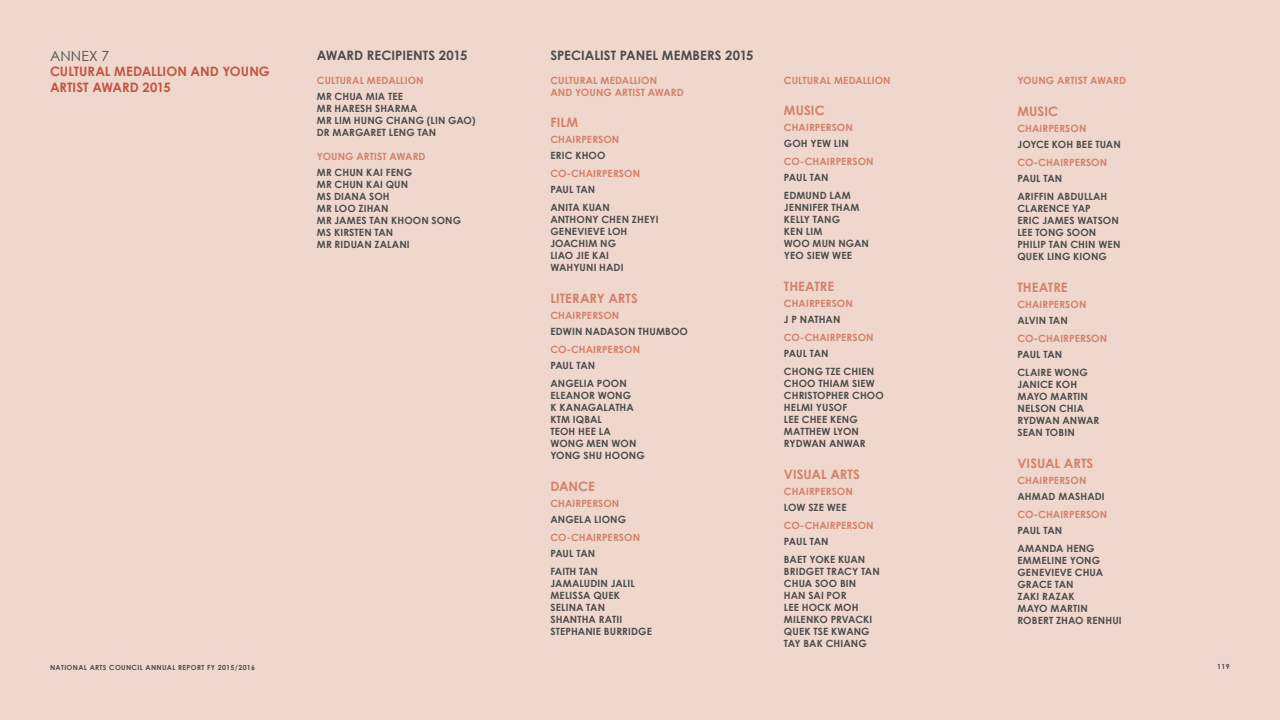
<style>
.page{position:relative;width:1280px;height:720px;background:#efd7cd}
.page>*{position:absolute;margin:0;border:0;box-sizing:border-box;transform-origin:0 0}
.t1{font:14px "Century Gothic";letter-spacing:.01em;color:#4d4d4d}
.t2{font:700 13px "Century Gothic";letter-spacing:.005em;color:#d38169}
.t3{font:700 13px "Century Gothic";color:#4d4d4d}
.t4{font:700 13px/15.6px "Century Gothic";color:#c5543f}
.t5{font:700 10px/12px "Century Gothic";letter-spacing:.01em;color:#4d4d4d}
.t6{font:700 10px/12px "Century Gothic";letter-spacing:.01em;color:#d38169}
.t7{font:700 7px "Century Gothic";letter-spacing:.05em;color:#4d4d4d}
</style>
<div class="page">
<h1 class="t1" style="left:50px;top:46px;width:61px">ANNEX 7</h1>
<h2 class="t4" style="left:50px;top:63px;width:221px">CULTURAL MEDALLION AND YOUNG<br>ARTIST AWARD 2015</h2>
<h2 class="t3" style="left:317px;top:45px;width:152px">AWARD RECIPIENTS 2015</h2>
<p class="t6" style="left:317px;top:74px;width:108px">CULTURAL MEDALLION</p>
<p class="t5" style="left:317px;top:90px;width:160px">MR CHUA MIA TEE<br>MR HARESH SHARMA<br>MR LIM HUNG CHANG (LIN GAO)<br>DR MARGARET LENG TAN</p>
<p class="t6" style="left:317px;top:150px;width:110px">YOUNG ARTIST AWARD</p>
<p class="t5" style="left:317px;top:166px;width:146px">MR CHUN KAI FENG<br>MR CHUN KAI QUN<br>MS DIANA SOH<br>MR LOO ZIHAN<br>MR JAMES TAN KHOON SONG<br>MS KIRSTEN TAN<br>MR RIDUAN ZALANI</p>
<h2 class="t3" style="left:550px;top:45px;width:205px">SPECIALIST PANEL MEMBERS 2015</h2>
<p class="t6" style="left:550px;top:74px;width:135px">CULTURAL MEDALLION<br>AND YOUNG ARTIST AWARD</p>
<h2 class="t2" style="left:550px;top:112px;width:29px">FILM</h2>
<p class="t6" style="left:550px;top:133px;width:70px">CHAIRPERSON</p>
<p class="t5" style="left:550px;top:149px;width:57px">ERIC KHOO</p>
<p class="t6" style="left:550px;top:167px;width:91px">CO-CHAIRPERSON</p>
<p class="t5" style="left:550px;top:180px;width:61px;line-height:18px">PAUL TAN<br>ANITA KUAN</p>
<p class="t5" style="left:550px;top:213px;width:110px">ANTHONY CHEN ZHEYI<br>GENEVIEVE LOH<br>JOACHIM NG<br>LIAO JIE KAI<br>WAHYUNI HADI</p>
<h2 class="t2" style="left:550px;top:288px;width:89px">LITERARY ARTS</h2>
<p class="t6" style="left:550px;top:309px;width:70px">CHAIRPERSON</p>
<p class="t5" style="left:550px;top:325px;width:139px">EDWIN NADASON THUMBOO</p>
<p class="t6" style="left:550px;top:343px;width:91px">CO-CHAIRPERSON</p>
<p class="t5" style="left:550px;top:356px;width:78px;line-height:18px">PAUL TAN<br>ANGELIA POON</p>
<p class="t5" style="left:550px;top:389px;width:96px">ELEANOR WONG<br>K KANAGALATHA<br>KTM IQBAL<br>TEOH HEE LA<br>WONG MEN WON<br>YONG SHU HOONG</p>
<h2 class="t2" style="left:550px;top:476px;width:46px">DANCE</h2>
<p class="t6" style="left:550px;top:497px;width:70px">CHAIRPERSON</p>
<p class="t5" style="left:550px;top:513px;width:77px">ANGELA LIONG</p>
<p class="t6" style="left:550px;top:531px;width:91px">CO-CHAIRPERSON</p>
<p class="t5" style="left:550px;top:544px;width:49px;line-height:18px">PAUL TAN<br>FAITH TAN</p>
<p class="t5" style="left:550px;top:577px;width:103px">JAMALUDIN JALIL<br>MELISSA QUEK<br>SELINA TAN<br>SHANTHA RATII<br>STEPHANIE BURRIDGE</p>
<p class="t6" style="left:784px;top:73px;width:108px">CULTURAL MEDALLION</p>
<h2 class="t2" style="left:784px;top:100px;width:42px">MUSIC</h2>
<p class="t6" style="left:784px;top:121px;width:70px">CHAIRPERSON</p>
<p class="t5" style="left:784px;top:137px;width:66px">GOH YEW LIN</p>
<p class="t6" style="left:784px;top:155px;width:91px">CO-CHAIRPERSON</p>
<p class="t5" style="left:784px;top:168px;width:69px;line-height:18px">PAUL TAN<br>EDMUND LAM</p>
<p class="t5" style="left:784px;top:201px;width:87px">JENNIFER THAM<br>KELLY TANG<br>KEN LIM<br>WOO MUN NGAN<br>YEO SIEW WEE</p>
<h2 class="t2" style="left:784px;top:276px;width:52px">THEATRE</h2>
<p class="t6" style="left:784px;top:297px;width:70px">CHAIRPERSON</p>
<p class="t5" style="left:784px;top:313px;width:58px">J P NATHAN</p>
<p class="t6" style="left:784px;top:331px;width:91px">CO-CHAIRPERSON</p>
<p class="t5" style="left:784px;top:344px;width:92px;line-height:18px">PAUL TAN<br>CHONG TZE CHIEN</p>
<p class="t5" style="left:784px;top:377px;width:101px">CHOO THIAM SIEW<br>CHRISTOPHER CHOO<br>HELMI YUSOF<br>LEE CHEE KENG<br>MATTHEW LYON<br>RYDWAN ANWAR</p>
<h2 class="t2" style="left:784px;top:464px;width:77px">VISUAL ARTS</h2>
<p class="t6" style="left:784px;top:485px;width:70px">CHAIRPERSON</p>
<p class="t5" style="left:784px;top:501px;width:64px">LOW SZE WEE</p>
<p class="t6" style="left:784px;top:519px;width:91px">CO-CHAIRPERSON</p>
<p class="t5" style="left:784px;top:532px;width:83px;line-height:18px">PAUL TAN<br>BAET YOKE KUAN</p>
<p class="t5" style="left:784px;top:565px;width:97px">BRIDGET TRACY TAN<br>CHUA SOO BIN<br>HAN SAI POR<br>LEE HOCK MOH<br>MILENKO PRVACKI<br>QUEK TSE KWANG<br>TAY BAK CHIANG</p>
<p class="t6" style="left:1017px;top:74px;width:110px">YOUNG ARTIST AWARD</p>
<h2 class="t2" style="left:1017px;top:101px;width:42px">MUSIC</h2>
<p class="t6" style="left:1017px;top:122px;width:70px">CHAIRPERSON</p>
<p class="t5" style="left:1017px;top:138px;width:105px">JOYCE KOH BEE TUAN</p>
<p class="t6" style="left:1017px;top:156px;width:91px">CO-CHAIRPERSON</p>
<p class="t5" style="left:1017px;top:169px;width:91px;line-height:18px">PAUL TAN<br>ARIFFIN ABDULLAH</p>
<p class="t5" style="left:1017px;top:202px;width:104px">CLARENCE YAP<br>ERIC JAMES WATSON<br>LEE TONG SOON<br>PHILIP TAN CHIN WEN<br>QUEK LING KIONG</p>
<h2 class="t2" style="left:1017px;top:277px;width:52px">THEATRE</h2>
<p class="t6" style="left:1017px;top:298px;width:70px">CHAIRPERSON</p>
<p class="t5" style="left:1017px;top:314px;width:52px">ALVIN TAN</p>
<p class="t6" style="left:1017px;top:332px;width:91px">CO-CHAIRPERSON</p>
<p class="t5" style="left:1017px;top:345px;width:72px;line-height:18px">PAUL TAN<br>CLAIRE WONG</p>
<p class="t5" style="left:1017px;top:378px;width:83px">JANICE KOH<br>MAYO MARTIN<br>NELSON CHIA<br>RYDWAN ANWAR<br>SEAN TOBIN</p>
<h2 class="t2" style="left:1017px;top:453px;width:77px">VISUAL ARTS</h2>
<p class="t6" style="left:1017px;top:474px;width:70px">CHAIRPERSON</p>
<p class="t5" style="left:1017px;top:490px;width:89px">AHMAD MASHADI</p>
<p class="t6" style="left:1017px;top:508px;width:91px">CO-CHAIRPERSON</p>
<p class="t5" style="left:1017px;top:521px;width:79px;line-height:18px">PAUL TAN<br>AMANDA HENG</p>
<p class="t5" style="left:1017px;top:554px;width:106px">EMMELINE YONG<br>GENEVIEVE CHUA<br>GRACE TAN<br>ZAKI RAZAK<br>MAYO MARTIN<br>ROBERT ZHAO RENHUI</p>
<p class="t7" style="left:50px;top:662px;width:207px">NATIONAL ARTS COUNCIL ANNUAL REPORT FY 2015/2016</p>
<p class="t7" style="left:1217px;top:662px;width:14px">119</p>
</div>
